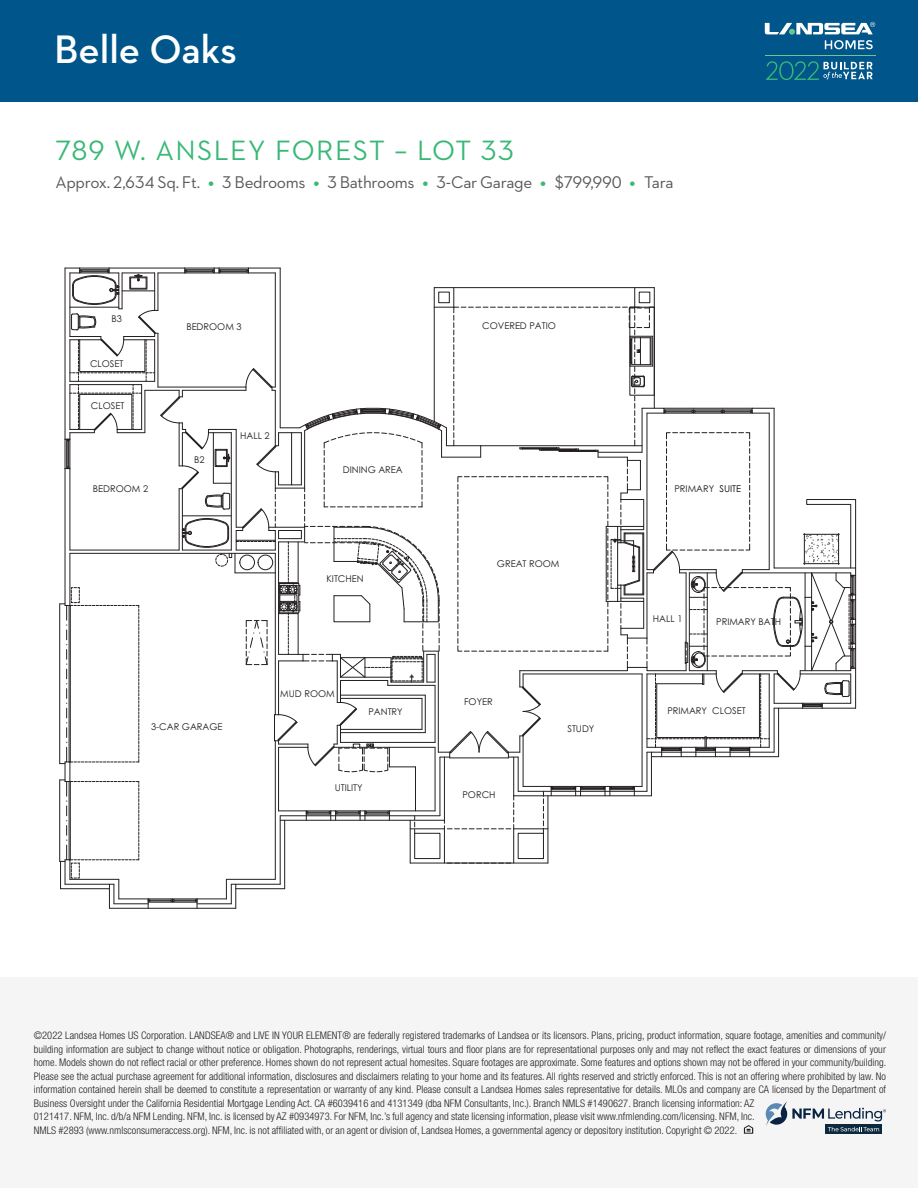
<style>
.page{position:relative;width:918px;height:1188px;background:#fff}
.page>*{position:absolute;margin:0;border:0;box-sizing:border-box;transform-origin:0 0}
.t1{font:600 40.5px "Neutraface 2 Text";color:#fff}
.t2{font:28.5px "Neutraface 2 Text";letter-spacing:.05em;color:#39b877}
.t3{font:17.25px "Neutraface 2 Text";letter-spacing:-.02em;color:#57585a}
.t4{font:300 condensed 10.5px/13.5px "Helvetica Neue LT Std";letter-spacing:.005em;color:#231f20}
.t5{font:9.3px "Century Gothic";color:#231f20}
.s1{font-size:24px;color:#39b877}
.s2{color:#040503}
</style>
<div class="page">
<div style="left:0;top:0;width:918px;height:102px;background:#00568a"></div>
<svg style="left:765px;top:22px;width:110px;height:27px"></svg>
<svg style="left:766px;top:61px;width:107px;height:19px"></svg>
<hr style="left:765px;top:55px;width:110px;height:1px;background:#70c48e">
<div style="left:0;top:977px;width:918px;height:211px;background:#f5f5f6"></div>
<svg style="left:744px;top:1125px;width:9px;height:9px"></svg>
<svg style="left:826px;top:1131px;width:56px;height:3px"></svg>
<svg style="left:766px;top:1102px;width:120px;height:29px"></svg>
<hr style="left:109px;top:908px;width:127px;height:1px;background:#231f20">
<hr style="left:59px;top:604px;width:1px;height:160px;background:#231f20">
<hr style="left:59px;top:780px;width:1px;height:81px;background:#231f20">
<svg style="left:60px;top:268px;width:796px;height:640px"></svg>
<h1 class="t1" style="left:54px;top:24px;width:184px">Belle Oaks</h1>
<h2 class="t2" style="left:56px;top:132px;width:460px">789 W. ANSLEY FOREST – LOT 33</h2>
<h3 class="t3" style="left:56px;top:172px;width:620px">Approx. 2,634 Sq. Ft. <span class="s1">•</span> 3 Bedrooms <span class="s1">•</span> 3 Bathrooms <span class="s1">•</span> 3-Car Garage <span class="s1">•</span> $799,990 <span class="s1">•</span> Tara</h3>
<p class="t5" style="left:111px;top:313px;width:12px">B3</p>
<p class="t5" style="left:90px;top:358px;width:35px">CLOSET</p>
<p class="t5" style="left:91px;top:400px;width:35px">CLOSET</p>
<p class="t5" style="left:93px;top:483px;width:57px">BEDROOM 2</p>
<p class="t5" style="left:186px;top:321px;width:57px">BEDROOM 3</p>
<p class="t5" style="left:194px;top:454px;width:12px">B2</p>
<p class="t5" style="left:240px;top:430px;width:31px">HALL 2</p>
<p class="t5" style="left:343px;top:464px;width:61px">DINING AREA</p>
<p class="t5" style="left:326px;top:573px;width:39px">KITCHEN</p>
<p class="t5" style="left:151px;top:721px;width:73px">3-CAR GARAGE</p>
<p class="t5" style="left:280px;top:688px;width:56px">MUD ROOM</p>
<p class="t5" style="left:368px;top:706px;width:36px">PANTRY</p>
<p class="t5" style="left:335px;top:782px;width:30px">UTILITY</p>
<p class="t5" style="left:482px;top:320px;width:75px">COVERED PATIO</p>
<p class="t5" style="left:497px;top:558px;width:64px">GREAT ROOM</p>
<p class="t5" style="left:464px;top:696px;width:30px">FOYER</p>
<p class="t5" style="left:462px;top:789px;width:35px">PORCH</p>
<p class="t5" style="left:567px;top:723px;width:29px">STUDY</p>
<p class="t5" style="left:674px;top:483px;width:68px">PRIMARY <span class="s2">SUITE</span></p>
<p class="t5" style="left:653px;top:613px;width:31px">HALL 1</p>
<p class="t5" style="left:716px;top:616px;width:66px">PRIMARY BATH</p>
<p class="t5" style="left:667px;top:705px;width:80px">PRIMARY CLOSET</p>
<p class="t4" style="left:34px;top:1029px;width:854px">©2022 Landsea Homes US Corporation. LANDSEA® and LIVE IN YOUR ELEMENT® are federally registered trademarks of Landsea or its licensors. Plans, pricing, product information, square footage, amenities and community/ building information are subject to change without notice or obligation. Photographs, renderings, virtual tours and floor plans are for representational purposes only and may not reflect the exact features or dimensions of your home. Models shown do not reflect racial or other preference. Homes shown do not represent actual homesites. Square footages are approximate. Some features and options shown may not be offered in your community/building.<br>Please see the actual purchase agreement for additional information, disclosures and disclaimers relating to your home and its features. All rights reserved and strictly enforced. This is not an offering where prohibited by law. No information contained herein shall be deemed to constitute a representation or warranty of any kind. Please consult a Landsea Homes sales representative for details. MLOs and company are CA licensed by the Department of Business Oversight under the California Residential Mortgage Lending Act. CA #6039416 and 4131349 (dba NFM Consultants, Inc.). Branch NMLS #1490627. Branch licensing information: AZ<br>0121417. NFM, Inc. d/b/a NFM Lending. NFM, Inc. is licensed by AZ #0934973. For NFM, Inc.’s full agency and state licensing information, please visit www.nfmlending.com/licensing. NFM, Inc.<br>NMLS #2893 (www.nmlsconsumeraccess.org). NFM, Inc. is not affiliated with, or an agent or division of, Landsea Homes, a governmental agency or depository institution. Copyright © 2022.</p>
</div>
